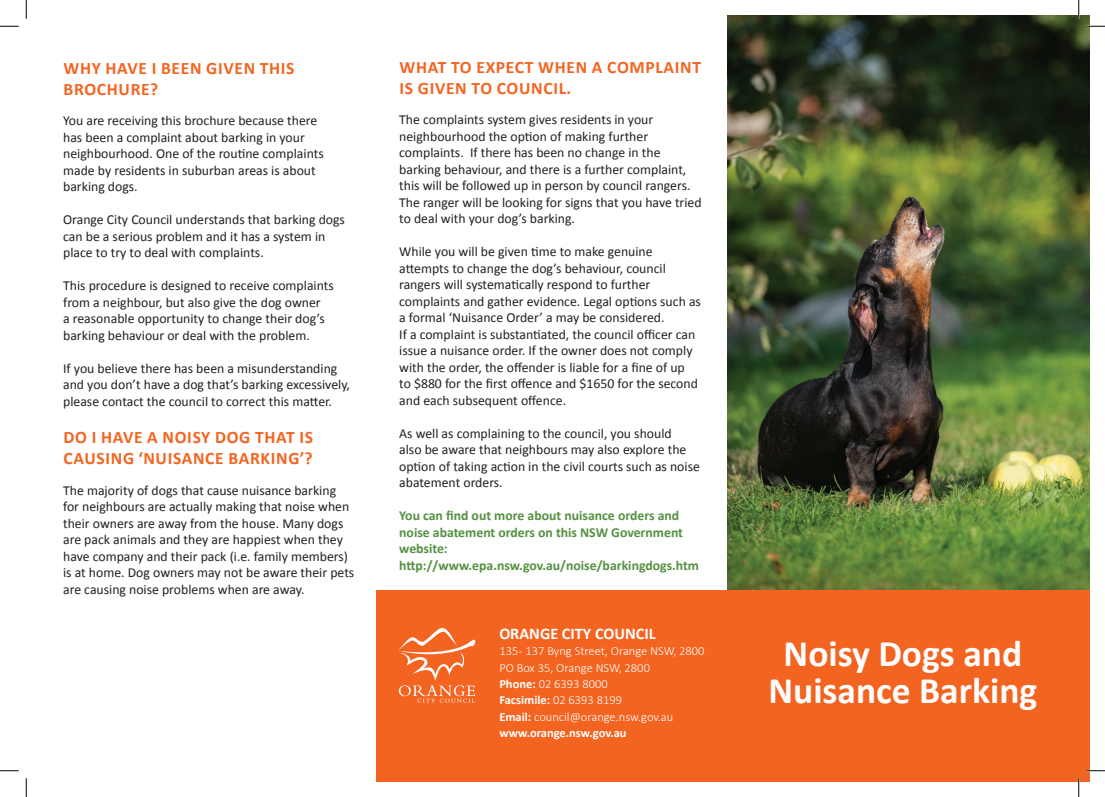
<style>
.page{position:relative;width:1105px;height:797px;background:#fff}
.page>*{position:absolute;margin:0;border:0;box-sizing:border-box;transform-origin:0 0}
.t1{font:700 37.5px/37.5px "Calibri";color:#fff;text-align:center}
.t2{font:700 17.5px/21px "Calibri";letter-spacing:.04em;color:#f36421}
.t3{font:700 16.25px "Calibri";color:#fff}
.t4{font:13.75px/16.5px "Calibri";color:#231f20}
.t5{font:700 13.75px/16.5px "Calibri";color:#549140}
.t6{font:300 12.5px/16.2px "Calibri";color:#fff}
.s1{font-weight:700}
</style>
<div class="page">
<img style="left:727px;top:16px;width:362px;height:574px">
<div style="left:376px;top:590px;width:713px;height:191px;background:#f36421"></div>
<svg style="left:399px;top:628px;width:77px;height:74px"></svg>
<svg style="left:0;top:25px;width:19px;height:2px"></svg>
<svg style="left:1086px;top:25px;width:19px;height:2px"></svg>
<svg style="left:0;top:770px;width:19px;height:1px"></svg>
<svg style="left:1086px;top:770px;width:19px;height:1px"></svg>
<svg style="left:25px;top:0;width:2px;height:19px"></svg>
<svg style="left:25px;top:778px;width:2px;height:19px"></svg>
<svg style="left:1078px;top:0;width:1px;height:19px"></svg>
<svg style="left:1078px;top:778px;width:1px;height:19px"></svg>
<p class="t2" style="left:64px;top:58px;width:109px">Why have I been</p>
<p class="t2" style="left:206px;top:58px;width:90px">given this</p>
<p class="t2" style="left:64px;top:79px;width:12px">broc</p>
<p class="t2" style="left:107px;top:79px;width:53px">hure?</p>
<p class="t4" style="left:63px;top:112px;width:262px">You are receiving this brochure because there has been a complaint about barking in your neighbourhood. One of the routine complaints made by residents in suburban areas is about barking dogs.</p>
<p class="t4" style="left:63px;top:211px;width:283px">Orange City Council understands that barking dogs can be a serious problem and it has a system in place to try to deal with complaints.</p>
<p class="t4" style="left:63px;top:277px;width:272px">This procedure is designed to receive complaints from a neighbour, but also give the dog owner<br>a reasonable opportunity to change their dog’s barking behaviour or deal with the problem.</p>
<p class="t4" style="left:63px;top:360px;width:288px">If you believe there has been a misunderstanding and you don’t have a dog that’s barking excessively, please contact the council to correct this matter.</p>
<p class="t2" style="left:64px;top:427px;width:250px">DO I HAVE A NOISY DOG THAT IS<br>CAUSING ‘NUISANCE BARKING’?</p>
<p class="t4" style="left:63px;top:482px;width:293px">The majority of dogs that cause nuisance barking for neighbours are actually making that noise when their owners are away from the house. Many dogs are pack animals and they are happiest when they have company and their pack (i.e. family members) is at home. Dog owners may not be aware their pets are causing noise problems when are away.</p>
<p class="t2" style="left:400px;top:56px;width:107px">What to expect</p>
<p class="t2" style="left:538px;top:56px;width:118px">when acomplaint</p>
<p class="t2" style="left:400px;top:77px;width:118px">is given to Council</p>
<p class="t2" style="left:566px;top:77px;width:6px">.</p>
<p class="t4" style="left:399px;top:111px;width:304px">The complaints system gives residents in your neighbourhood the option of making further complaints. If there has been no change in the barking behaviour, and there is a further complaint, this will be followed up in person by council rangers.<br>The ranger will be looking for signs that you have tried to deal with your dog’s barking.</p>
<p class="t4" style="left:399px;top:243px;width:303px">While you will be given time to make genuine attempts to change the dog’s behaviour, council rangers will systematically respond to further complaints and gather evidence. Legal options such as a formal ‘Nuisance Order’ a may be considered.<br>If a complaint is substantiated, the council officer can issue a nuisance order. If the owner does not comply with the order, the offender is liable for a fine of up<br>to $880 for the first offence and $1650 for the second and each subsequent offence.</p>
<p class="t4" style="left:399px;top:425px;width:302px">As well as complaining to the council, you should<br>also be aware that neighbours may also explore the option of taking action in the civil courts such as noise abatement orders.</p>
<p class="t5" style="left:399px;top:507px;width:301px">You can find out more about nuisance orders and noise abatement orders on this NSW Government website: http://www.epa.nsw.gov.au/noise/barkingdogs.htm</p>
<p class="t3" style="left:499px;top:623px;width:158px">ORANGE CITY COUNCIL</p>
<p class="t6" style="left:499px;top:643px;width:207px">135 - 137 Byng Street, Orange NSW, 2800<br>PO Box 35, Orange NSW, 2800<br><span class="s1">Phone:</span> 02 6393 8000<br><span class="s1">Facsimile:</span> 02 6393 8199<br><span class="s1">Email:</span> council@orange.nsw.gov.au <span class="s1">www.orange.nsw.gov.au</span></p>
<h1 class="t1" style="left:768px;top:634px;width:270px">Noisy Dogs and<br>Nuisance Barking</h1>
</div>
